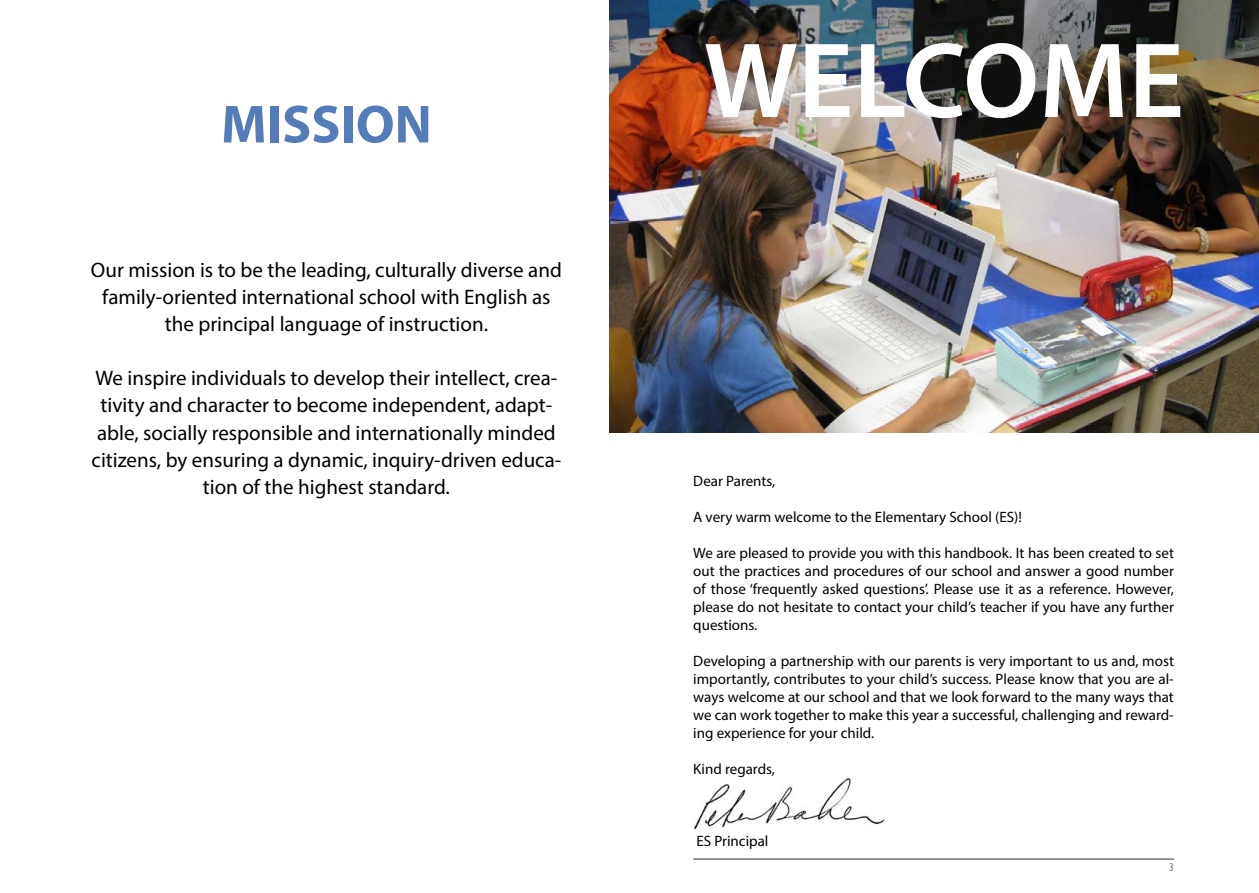
<style>
.page{position:relative;width:1259px;height:893px;background:#fff}
.page>*{position:absolute;margin:0;border:0;box-sizing:border-box;transform-origin:0 0}
.t1{font:600 108px "Myriad Pro";color:#fff}
.t2{font:700 54px "Myriad Pro";color:#547cb9}
.t3{font:21px/27px "Myriad Pro";color:#000;text-align:center}
.t4{font:15px/18px "Myriad Pro";color:#000;text-align:justify}
.t5{font:condensed 12px "Myriad Pro";color:#707172}
</style>
<div class="page">
<hr style="left:693px;top:858px;width:481px;height:2px;background:#707172">
<img style="left:609px;top:0;width:650px;height:432px">
<img style="left:694px;top:777px;width:191px;height:51px">
<p class="t2" style="left:221px;top:89px;width:212px">MISSION</p>
<p class="t3" style="left:91px;top:257px;width:472px">Our mission is to be the leading, culturally diverse and family-oriented international school with English as the principal language of instruction.</p>
<p class="t3" style="left:92px;top:365px;width:471px">We inspire individuals to develop their intellect, crea&shy;tivity and character to become independent, adapt&shy;able, socially responsible and internationally minded citizens, by ensuring a dynamic, inquiry-driven educa&shy;tion of the highest standard.</p>
<p class="t1" style="left:704px;top:12px;width:482px">WELCOME</p>
<p class="t4" style="left:693px;top:472px;width:84px">Dear Parents,</p>
<p class="t4" style="left:693px;top:508px;width:330px">A very warm welcome to the Elementary School (ES)!</p>
<p class="t4" style="left:693px;top:544px;width:482px">We are pleased to provide you with this handbook. It has been created to set out the practices and procedures of our school and answer a good number of those ‘frequently asked questions’. Please use it as a reference. However, please do not hesitate to contact your child’s teacher if you have any further questions.</p>
<p class="t4" style="left:693px;top:652px;width:482px">Developing a partnership with our parents is very important to us and, most importantly, contributes to your child’s success. Please know that you are al&shy;ways welcome at our school and that we look forward to the many ways that we can work together to make this year a successful, challenging and reward&shy;ing experience for your child.</p>
<p class="t4" style="left:693px;top:760px;width:83px">Kind regards,</p>
<p class="t4" style="left:696px;top:832px;width:74px">ES Principal</p>
<p class="t5" style="left:1169px;top:860px;width:6px">3</p>
</div>
